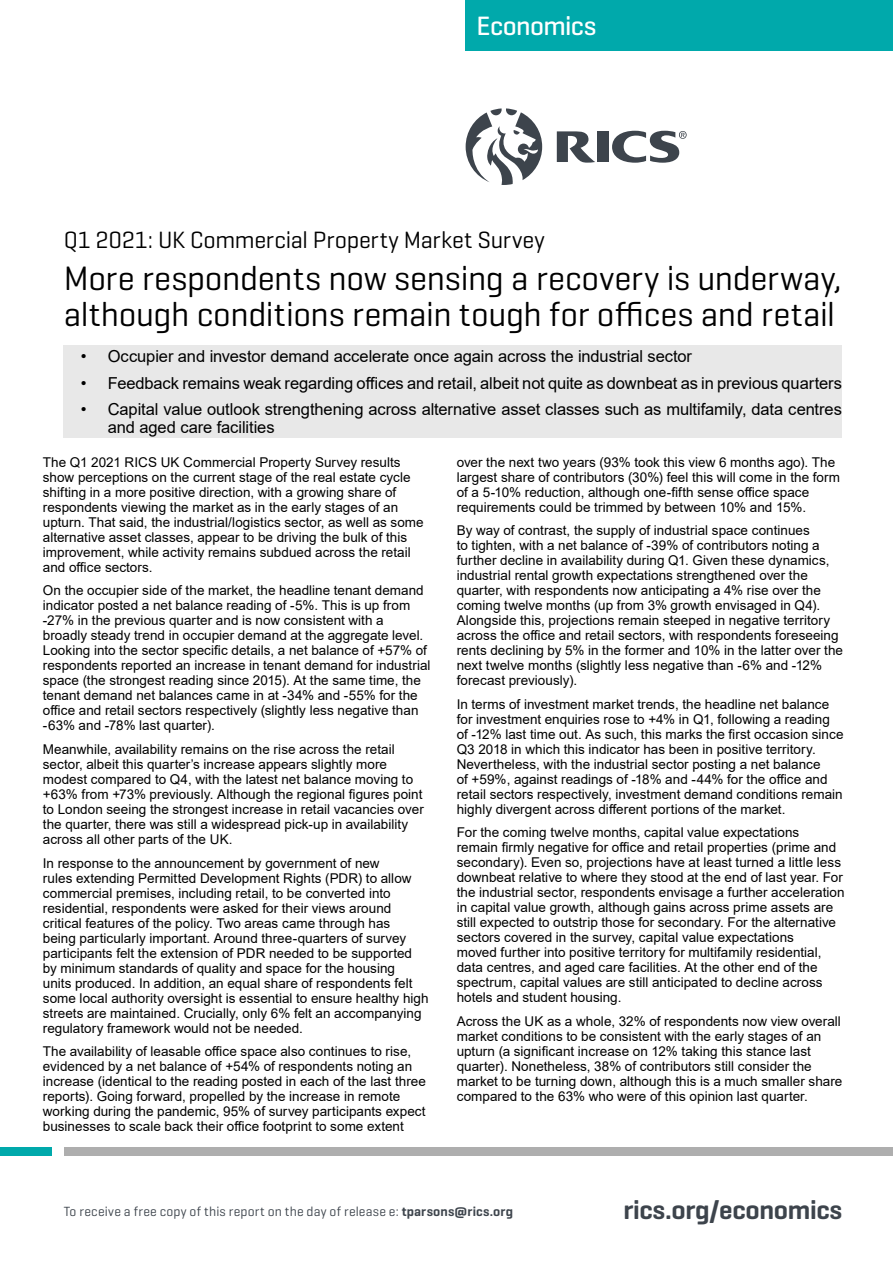
<style>
.page{position:relative;width:893px;height:1263px;background:#fff}
.page>*{position:absolute;margin:0;border:0;box-sizing:border-box;transform-origin:0 0}
.t1{font:34.5px/36px "Geogrotesque";letter-spacing:-.01em;color:#000}
.t2{font:600 27px "Geogrotesque";letter-spacing:-.01em;color:#3d444c}
.t3{font:500 27px "Geogrotesque";letter-spacing:-.025em;color:#fff}
.t4{font:24px "Geogrotesque";letter-spacing:-.005em;color:#000}
.t5{font:16.5px/18px "Arial";letter-spacing:-.005em;color:#000}
.t6{font:13.5px/15px "Arial";color:#000}
.t7{font:13.5px "Geogrotesque";letter-spacing:.02em;color:#3d444c}
.s1{font-weight:600}
</style>
<div class="page">
<div style="left:466px;top:0;width:427px;height:51px;background:#00a9ab"></div>
<div style="left:0;top:1147px;width:51px;height:8px;background:#00a9ab"></div>
<div style="left:64px;top:1147px;width:829px;height:8px;background:#aeaeae"></div>
<svg style="left:466px;top:108px;width:76px;height:77px"></svg>
<svg style="left:612px;top:131px;width:75px;height:32px"></svg>
<svg style="left:557px;top:131px;width:38px;height:32px"></svg>
<div style="left:597px;top:131px;width:12px;height:31px;background:#3d444c"></div>
<div style="left:64px;top:345px;width:778px;height:93px;background:#e8e8e8"></div>
<h2 class="t3" style="left:476px;top:9px;width:121px">Economics</h2>
<h3 class="t4" style="left:64px;top:224px;width:483px">Q1 2021: UK Commercial Property Market Survey</h3>
<h1 class="t1" style="left:64px;top:259px;width:780px">More respondents now sensing a recovery is underway, although conditions remain tough for offices and retail</h1>
<p class="t5" style="left:81px;top:347px;width:613px">• Occupier and investor demand accelerate once again across the industrial sector</p>
<p class="t5" style="left:81px;top:374px;width:763px">• Feedback remains weak regarding offices and retail, albeit not quite as downbeat as in previous quarters</p>
<p class="t5" style="left:108px;top:400px;width:736px;text-indent:-27px">• Capital value outlook strengthening across alternative asset classes such as multifamily, data centres and aged care facilities</p>
<p class="t6" style="left:43px;top:455px;width:382px">The Q1 2021 RICS UK Commercial Property Survey results show perceptions on the current stage of the real estate cycle shifting in a more positive direction, with a growing share of respondents viewing the market as in the early stages of an upturn. That said, the industrial/logistics sector, as well as some alternative asset classes, appear to be driving the bulk of this improvement, while activity remains subdued across the retail and office sectors.</p>
<p class="t6" style="left:43px;top:583px;width:389px">On the occupier side of the market, the headline tenant demand indicator posted a net balance reading of -5%. This is up from -27% in the previous quarter and is now consistent with a broadly steady trend in occupier demand at the aggregate level.<br>Looking into the sector specific details, a net balance of +57% of respondents reported an increase in tenant demand for industrial space (the strongest reading since 2015). At the same time, the tenant demand net balances came in at -34% and -55% for the office and retail sectors respectively (slightly less negative than -63% and -78% last quarter).</p>
<p class="t6" style="left:43px;top:742px;width:382px">Meanwhile, availability remains on the rise across the retail sector, albeit this quarter’s increase appears slightly more modest compared to Q4, with the latest net balance moving to +63% from +73% previously. Although the regional figures point to London seeing the strongest increase in retail vacancies over the quarter, there was still a widespread pick-up in availability across all other parts of the UK.</p>
<p class="t6" style="left:43px;top:855px;width:387px">In response to the announcement by government of new<br>rules extending Permitted Development Rights (PDR) to allow commercial premises, including retail, to be converted into residential, respondents were asked for their views around critical features of the policy. Two areas came through has<br>being particularly important. Around three-quarters of survey participants felt the extension of PDR needed to be supported by minimum standards of quality and space for the housing<br>units produced. In addition, an equal share of respondents felt some local authority oversight is essential to ensure healthy high streets are maintained. Crucially, only 6% felt an accompanying regulatory framework would not be needed.</p>
<p class="t6" style="left:43px;top:1044px;width:385px">The availability of leasable office space also continues to rise, evidenced by a net balance of +54% of respondents noting an increase (identical to the reading posted in each of the last three reports). Going forward, propelled by the increase in remote working during the pandemic, 95% of survey participants expect businesses to scale back their office footprint to some extent</p>
<p class="t6" style="left:457px;top:455px;width:385px">over the next two years (93% took this view 6 months ago). The largest share of contributors (30%) feel this will come in the form of a 5-10% reduction, although one-fifth sense office space requirements could be trimmed by between 10% and 15%.</p>
<p class="t6" style="left:457px;top:523px;width:388px">By way of contrast, the supply of industrial space continues<br>to tighten, with a net balance of -39% of contributors noting a further decline in availability during Q1. Given these dynamics, industrial rental growth expectations strengthened over the quarter, with respondents now anticipating a 4% rise over the coming twelve months (up from 3% growth envisaged in Q4).<br>Alongside this, projections remain steeped in negative territory across the office and retail sectors, with respondents foreseeing rents declining by 5% in the former and 10% in the latter over the next twelve months (slightly less negative than -6% and -12% forecast previously).</p>
<p class="t6" style="left:457px;top:697px;width:388px">In terms of investment market trends, the headline net balance for investment enquiries rose to +4% in Q1, following a reading of -12% last time out. As such, this marks the first occasion since Q3 2018 in which this indicator has been in positive territory.<br>Nevertheless, with the industrial sector posting a net balance<br>of +59%, against readings of -18% and -44% for the office and retail sectors respectively, investment demand conditions remain highly divergent across different portions of the market.</p>
<p class="t6" style="left:457px;top:825px;width:389px">For the coming twelve months, capital value expectations<br>remain firmly negative for office and retail properties (prime and secondary). Even so, projections have at least turned a little less downbeat relative to where they stood at the end of last year. For the industrial sector, respondents envisage a further acceleration in capital value growth, although gains across prime assets are still expected to outstrip those for secondary. For the alternative sectors covered in the survey, capital value expectations<br>moved further into positive territory for multifamily residential, data centres, and aged care facilities. At the other end of the spectrum, capital values are still anticipated to decline across hotels and student housing.</p>
<p class="t6" style="left:457px;top:1014px;width:387px">Across the UK as a whole, 32% of respondents now view overall market conditions to be consistent with the early stages of an upturn (a significant increase on 12% taking this stance last quarter). Nonetheless, 38% of contributors still consider the market to be turning down, although this is a much smaller share compared to the 63% who were of this opinion last quarter.</p>
<p class="t7" style="left:64px;top:1203px;width:451px">To receive a free copy of this report on the day of release e: <span class="s1">tparsons@rics.org</span></p>
<h2 class="t2" style="left:623px;top:1193px;width:220px">rics.org/economics</h2>
</div>
